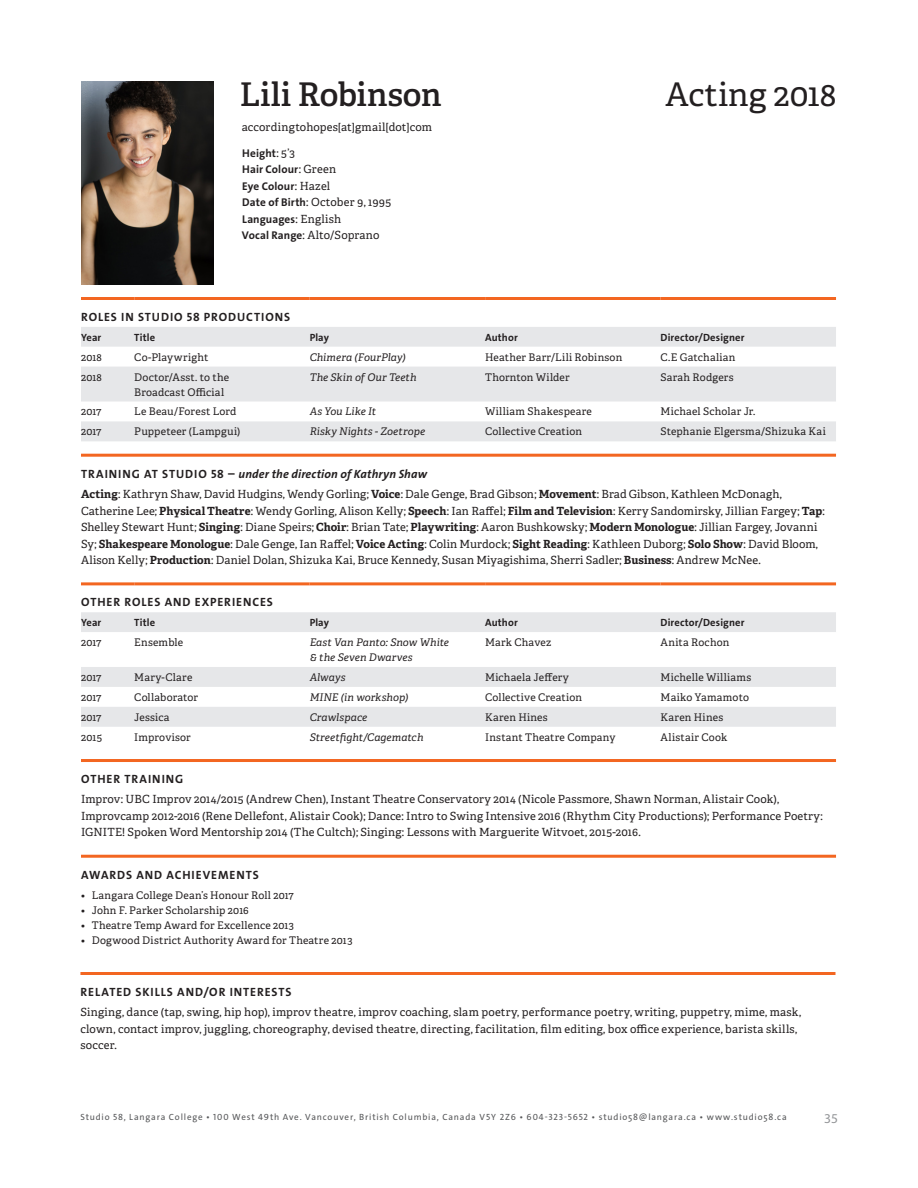
<style>
.page{position:relative;width:918px;height:1188px;background:#fff}
.page>*{position:absolute;margin:0;border:0;box-sizing:border-box;transform-origin:0 0}
.Title_-_small_-_left{font:600 32.7px "Adelle";color:#231f20}
.Title_-_small_-_righ{font:32.7px "Adelle";letter-spacing:.005em;color:#231f20}
.t1{font:13.5px "Myriad Pro";color:#939598}
.Header_Black{font:700 12px "The Sans Os F";letter-spacing:.08em;color:#231f20}
.Header_Black-2{font:italic 700 12px "The Sans Os F";letter-spacing:.01em;color:#231f20}
.t2{font:11.25px/16.5px "Adelle";letter-spacing:.01em;color:#231f20}
.t3{font:700 11.25px/16.5px "The Sans Os F";letter-spacing:.005em;color:#231f20}
.t4{font:10.5px/15px "Adelle";letter-spacing:.02em;color:#231f20}
.t5{font:italic 10.5px/15px "Adelle";letter-spacing:.01em;color:#231f20}
.t6{font:700 10.5px "The Sans Os F";letter-spacing:.015em;color:#231f20}
.t7{font:9px "The Sans Os F";letter-spacing:.09em;color:#57585a}
.s1{font-family:"Adelle";font-weight:400}
.s2{font-style:normal}
.s3{font-weight:700}
</style>
<div class="page">
<img style="left:81px;top:81px;width:132px;height:204px">
<svg style="left:81px;top:327px;width:755px;height:114px;fill:#e6e7e9"></svg>
<hr style="left:81px;top:297px;width:53px;height:3px;background:#f36621">
<hr style="left:134px;top:297px;width:176px;height:3px;background:#f36621">
<hr style="left:310px;top:297px;width:175px;height:3px;background:#f36621">
<hr style="left:485px;top:297px;width:176px;height:3px;background:#f36621">
<hr style="left:661px;top:297px;width:175px;height:3px;background:#f36621">
<svg style="left:81px;top:612px;width:755px;height:115px;fill:#e8e9ea"></svg>
<hr style="left:81px;top:582px;width:53px;height:3px;background:#f36621">
<hr style="left:134px;top:582px;width:176px;height:3px;background:#f36621">
<hr style="left:310px;top:582px;width:175px;height:3px;background:#f36621">
<hr style="left:485px;top:582px;width:176px;height:3px;background:#f36621">
<hr style="left:661px;top:582px;width:175px;height:3px;background:#f36621">
<hr style="left:81px;top:454px;width:755px;height:3px;background:#f36621">
<hr style="left:81px;top:855px;width:755px;height:3px;background:#f36621">
<hr style="left:80px;top:972px;width:755px;height:3px;background:#f36621">
<hr style="left:81px;top:759px;width:755px;height:3px;background:#f36621">
<p class="Title_-_small_-_left" style="left:240px;top:74px;width:203px">Lili Robinson</p>
<p class="t2" style="left:242px;top:119px;width:192px">accordingtohopes[at]gmail[dot]com</p>
<p class="t3" style="left:242px;top:145px;width:151px">Height<span class="s1">: 5’3<br></span>Hair Colour<span class="s1">: Green<br></span>Eye Colour<span class="s1">: Hazel<br></span>Date of Birth<span class="s1">: October 9, 1995<br></span>Languages<span class="s1">: English<br></span>Vocal Range<span class="s1">: Alto/Soprano</span></p>
<p class="Title_-_small_-_righ" style="left:665px;top:74px;width:172px">Acting 2018</p>
<p class="Header_Black" style="left:81px;top:309px;width:211px">ROLES IN STUDIO 58 PRODUCTIONS</p>
<p class="t6" style="left:81px;top:330px;width:22px">Year</p>
<p class="t6" style="left:134px;top:330px;width:22px">Title</p>
<p class="t6" style="left:310px;top:330px;width:21px">Play</p>
<p class="t6" style="left:485px;top:330px;width:34px">Author</p>
<p class="t6" style="left:661px;top:330px;width:85px">Director/Designer</p>
<p class="t4" style="left:81px;top:350px;width:22px">2018</p>
<p class="t4" style="left:134px;top:350px;width:76px">Co-Playwright</p>
<p class="t5" style="left:310px;top:350px;width:98px">Chimera (FourPlay)</p>
<p class="t4" style="left:485px;top:350px;width:139px">Heather Barr/Lili Robinson</p>
<p class="t4" style="left:661px;top:350px;width:76px">C.E Gatchalian</p>
<p class="t4" style="left:81px;top:369px;width:22px">2018</p>
<p class="t4" style="left:134px;top:369px;width:96px">Doctor/Asst. to the<br>Broadcast Official</p>
<p class="t5" style="left:310px;top:369px;width:108px">The Skin of Our Teeth</p>
<p class="t4" style="left:485px;top:369px;width:86px">Thornton Wilder</p>
<p class="t4" style="left:661px;top:369px;width:74px">Sarah Rodgers</p>
<p class="t4" style="left:81px;top:404px;width:22px">2017</p>
<p class="t4" style="left:134px;top:404px;width:104px">Le Beau/Forest Lord</p>
<p class="t5" style="left:310px;top:404px;width:68px">As You Like It</p>
<p class="t4" style="left:485px;top:404px;width:108px">William Shakespeare</p>
<p class="t4" style="left:661px;top:404px;width:96px">Michael Scholar Jr.</p>
<p class="t4" style="left:81px;top:424px;width:22px">2017</p>
<p class="t4" style="left:134px;top:424px;width:108px">Puppeteer (Lampgui)</p>
<p class="t5" style="left:310px;top:424px;width:117px">Risky Nights - Zoetrope</p>
<p class="t4" style="left:485px;top:424px;width:98px">Collective Creation</p>
<p class="t4" style="left:661px;top:424px;width:167px">Stephanie Elgersma/Shizuka Kai</p>
<p class="Header_Black-2" style="left:81px;top:466px;width:347px"><span class="s2">TRAINING AT STUDIO 58 –</span> under the direction of Kathryn Shaw</p>
<p class="t2" style="left:81px;top:486px;width:745px"><span class="s3">Acting</span>: Kathryn Shaw, David Hudgins, Wendy Gorling; <span class="s3">Voice</span>: Dale Genge, Brad Gibson; <span class="s3">Movement</span>: Brad Gibson, Kathleen McDonagh, Catherine Lee; <span class="s3">Physical Theatre</span>: Wendy Gorling, Alison Kelly; <span class="s3">Speech</span>: Ian Raffel; <span class="s3">Film and Television</span>: Kerry Sandomirsky, Jillian Fargey; <span class="s3">Tap</span>:<br>Shelley Stewart Hunt; <span class="s3">Singing</span>: Diane Speirs; <span class="s3">Choir</span>: Brian Tate; <span class="s3">Playwriting</span>: Aaron Bushkowsky; <span class="s3">Modern Monologue</span>: Jillian Fargey, Jovanni Sy; <span class="s3">Shakespeare Monologue</span>: Dale Genge, Ian Raffel; <span class="s3">Voice Acting</span>: Colin Murdock; <span class="s3">Sight Reading</span>: Kathleen Duborg; <span class="s3">Solo Show</span>: David Bloom, Alison Kelly; <span class="s3">Production</span>: Daniel Dolan, Shizuka Kai, Bruce Kennedy, Susan Miyagishima, Sherri Sadler; <span class="s3">Business</span>: Andrew McNee.</p>
<p class="Header_Black" style="left:81px;top:595px;width:193px">OTHER ROLES AND EXPERIENCES</p>
<p class="t6" style="left:81px;top:616px;width:22px">Year</p>
<p class="t6" style="left:134px;top:616px;width:22px">Title</p>
<p class="t6" style="left:310px;top:616px;width:21px">Play</p>
<p class="t6" style="left:485px;top:616px;width:34px">Author</p>
<p class="t6" style="left:661px;top:616px;width:85px">Director/Designer</p>
<p class="t4" style="left:81px;top:635px;width:22px">2017</p>
<p class="t4" style="left:134px;top:635px;width:50px">Ensemble</p>
<p class="t5" style="left:310px;top:635px;width:141px">East Van Panto: Snow White &amp; the Seven Dwarves</p>
<p class="t4" style="left:485px;top:635px;width:68px">Mark Chavez</p>
<p class="t4" style="left:661px;top:635px;width:70px">Anita Rochon</p>
<p class="t4" style="left:81px;top:670px;width:22px">2017</p>
<p class="t4" style="left:134px;top:670px;width:60px">Mary-Clare</p>
<p class="t5" style="left:310px;top:670px;width:37px">Always</p>
<p class="t4" style="left:485px;top:670px;width:85px">Michaela Jeffery</p>
<p class="t4" style="left:661px;top:670px;width:92px">Michelle Williams</p>
<p class="t4" style="left:81px;top:690px;width:22px">2017</p>
<p class="t4" style="left:134px;top:690px;width:65px">Collaborator</p>
<p class="t5" style="left:310px;top:690px;width:100px">MINE (in workshop)</p>
<p class="t4" style="left:485px;top:690px;width:98px">Collective Creation</p>
<p class="t4" style="left:661px;top:690px;width:90px">Maiko Yamamoto</p>
<p class="t4" style="left:81px;top:710px;width:22px">2017</p>
<p class="t4" style="left:134px;top:710px;width:37px">Jessica</p>
<p class="t5" style="left:310px;top:710px;width:59px">Crawlspace</p>
<p class="t4" style="left:485px;top:710px;width:64px">Karen Hines</p>
<p class="t4" style="left:661px;top:710px;width:64px">Karen Hines</p>
<p class="t4" style="left:81px;top:730px;width:23px">2015</p>
<p class="t4" style="left:134px;top:730px;width:58px">Improvisor</p>
<p class="t5" style="left:310px;top:730px;width:115px">Streetfight/Cagematch</p>
<p class="t4" style="left:485px;top:730px;width:132px">Instant Theatre Company</p>
<p class="t4" style="left:661px;top:730px;width:68px">Alistair Cook</p>
<p class="Header_Black" style="left:81px;top:771px;width:104px">OTHER TRAINING</p>
<p class="t2" style="left:81px;top:791px;width:743px">Improv: UBC Improv 2014/2015 (Andrew Chen), Instant Theatre Conservatory 2014 (Nicole Passmore, Shawn Norman, Alistair Cook),<br>Improvcamp 2012-2016 (Rene Dellefont, Alistair Cook); Dance: Intro to Swing Intensive 2016 (Rhythm City Productions); Performance Poetry:<br>IGNITE! Spoken Word Mentorship 2014 (The Cultch); Singing: Lessons with Marguerite Witvoet, 2015-2016.</p>
<p class="Header_Black" style="left:81px;top:867px;width:179px">AWARDS AND ACHIEVEMENTS</p>
<p class="t4" style="left:81px;top:887px;width:214px">• Langara College Dean’s Honour Roll 2017</p>
<p class="t4" style="left:81px;top:902px;width:169px">• John F. Parker Scholarship 2016</p>
<p class="t4" style="left:81px;top:917px;width:215px">• Theatre Temp Award for Excellence 2013</p>
<p class="t4" style="left:81px;top:932px;width:273px">• Dogwood District Authority Award for Theatre 2013</p>
<p class="Header_Black" style="left:81px;top:984px;width:213px">RELATED SKILLS AND/OR INTERESTS</p>
<p class="t2" style="left:80px;top:1004px;width:722px">Singing, dance (tap, swing, hip hop), improv theatre, improv coaching, slam poetry, performance poetry, writing, puppetry, mime, mask, clown, contact improv, juggling, choreography, devised theatre, directing, facilitation, film editing, box office experience, barista skills, soccer.</p>
<p class="t7" style="left:80px;top:1111px;width:708px">Studio 58, Langara College • 100 West 49th Ave. Vancouver, British Columbia, Canada V5Y 2Z6 • 604-323-5652 • studio58@langara.ca • www.studio58.ca</p>
<p class="t1" style="left:824px;top:1110px;width:15px">35</p>
</div>
